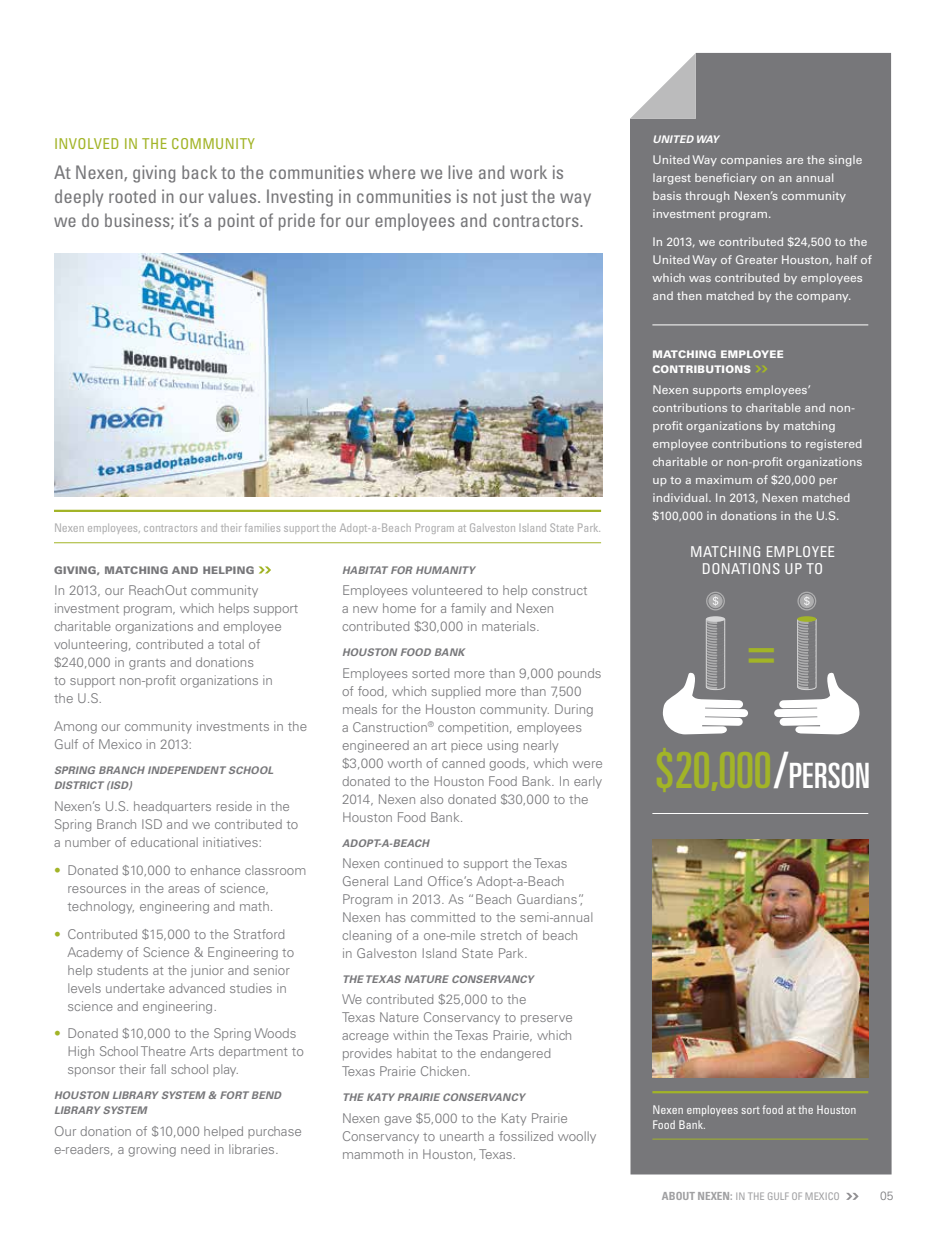
<style>
.page{position:relative;width:945px;height:1242px;background:#fff}
.page>*{position:absolute;margin:0;border:0;box-sizing:border-box;transform-origin:0 0}
.t1{font:ultra-condensed 49.8px "Univers LT Std";color:#a2b427}
.t2{font:condensed 18.75px/24px "Univers LT Std";color:#77777a}
.t3{font:condensed 15px/16.8px "Univers LT Std";letter-spacing:.025em;color:#fff;text-align:center}
.t4{font:condensed 15px "Univers LT Std";letter-spacing:.025em;color:#a2b427}
.t5{font:300 13.5px/18px "Univers LT Std";color:#77777a}
.t6{font:12px/18px "Univers LT Std";color:#fff}
.t7{font:condensed 12px "Univers LT Std";letter-spacing:-.01em;color:#aeaeaf}
.t8{font:condensed 12px/15px "Univers LT Std";color:#fff}
.t9{font:300 12px "Univers LT Std";color:#77777a}
.t10{font:italic 700 10.5px/15px "Univers LT Std";letter-spacing:.025em;color:#77777a}
.t11{font:900 10.5px/15px "Univers LT Std";letter-spacing:.025em;color:#fff}
.t12{font:condensed 10.5px "Univers LT Std";color:#a0a0a2}
.t13{font:900 10.5px "Univers LT Std";letter-spacing:.025em;color:#77777a}
.t14{font:italic 700 10.5px "Univers LT Std";letter-spacing:.025em;color:#fff}
.s1{color:#a2b427}
.s2{color:#fff}
.s3{font-size:34.95px;color:#fff}
.s4{font-weight:700;font-size:11.25px}
</style>
<div class="page">
<svg style="left:846px;top:1193px;width:13px;height:7px"></svg>
<svg style="left:258px;top:566px;width:13px;height:8px"></svg>
<div style="left:630px;top:53px;width:262px;height:1121px;background:#77777a"></div>
<svg style="left:630px;top:53px;width:66px;height:66px"></svg>
<img style="left:54px;top:253px;width:549px;height:243px">
<hr style="left:54px;top:510px;width:547px;height:2px;background:#a2b427">
<hr style="left:54px;top:542px;width:547px;height:1px;background:#a2b427">
<svg style="left:755px;top:365px;width:13px;height:7px"></svg>
<svg style="left:663px;top:618px;width:85px;height:116px"></svg>
<svg style="left:706px;top:592px;width:19px;height:18px"></svg>
<div style="left:708px;top:593px;width:15px;height:16px;border:1px solid #77777a;border-radius:50%"></div>
<svg style="left:713px;top:596px;width:5px;height:10px"></svg>
<div style="left:706px;top:616px;width:19px;height:6px;background:#d6d6d7;border-radius:50%"></div>
<svg style="left:774px;top:618px;width:86px;height:116px"></svg>
<svg style="left:797px;top:592px;width:19px;height:18px"></svg>
<div style="left:799px;top:593px;width:16px;height:16px;border:1px solid #77777a;border-radius:50%"></div>
<svg style="left:804px;top:596px;width:6px;height:10px"></svg>
<div style="left:797px;top:616px;width:19px;height:6px;background:#a2b427;border-radius:50%"></div>
<hr style="left:652px;top:1091px;width:216px;height:2px;background:#a2b427">
<hr style="left:652px;top:1139px;width:216px;height:1px;background:#a2b427">
<img style="left:652px;top:839px;width:216px;height:239px">
<hr style="left:652px;top:813px;width:216px;height:1px;background:#fff">
<hr style="left:652px;top:325px;width:216px;height:1px;background:#fff">
<p class="t4" style="left:54px;top:134px;width:203px">INVOLVED IN THE COMMUNITY</p>
<h2 class="t2" style="left:54px;top:160px;width:539px">At Nexen, giving back to the communities where we live and work is deeply rooted in our values. Investing in communities is not just the way we do business; it’s a point of pride for our employees and contractors.</h2>
<p class="t7" style="left:54px;top:520px;width:549px">Nexen employees, contractors and their families support the Adopt-a-Beach Program at Galveston Island State Park.</p>
<p class="t13" style="left:54px;top:564px;width:202px">GIVING, MATCHING AND HELPING</p>
<p class="t5" style="left:54px;top:582px;width:246px">In 2013, our ReachOut community investment program, which helps support charitable organizations and employee volunteering, contributed a total of $240,000 in grants and donations<br>to support non-profit organizations in<br>the U.S.</p>
<p class="t5" style="left:54px;top:718px;width:255px">Among our community investments in the<br>Gulf of Mexico in 2013:</p>
<p class="t10" style="left:54px;top:763px;width:221px">SPRING BRANCH INDEPENDENT SCHOOL<br>DISTRICT (ISD)</p>
<p class="t5" style="left:54px;top:797px;width:246px">Nexen’s U.S. headquarters reside in the<br>Spring Branch ISD and we contributed to a number of educational initiatives:</p>
<p class="t5" style="left:68px;top:861px;width:240px;text-indent:-14px"><span class="s1">•</span> Donated $10,000 to enhance classroom resources in the areas of science, technology, engineering and math.</p>
<p class="t5" style="left:68px;top:925px;width:228px;text-indent:-14px"><span class="s1">•</span> Contributed $15,000 to the Stratford Academy of Science &amp; Engineering to help students at the junior and senior levels undertake advanced studies in science and engineering.</p>
<p class="t5" style="left:68px;top:1025px;width:238px;text-indent:-14px"><span class="s1">•</span> Donated $10,000 to the Spring Woods<br>High School Theatre Arts department to sponsor their fall school play.</p>
<p class="t10" style="left:54px;top:1088px;width:229px">HOUSTON LIBRARY SYSTEM &amp; FORT BEND<br>LIBRARY SYSTEM</p>
<p class="t5" style="left:54px;top:1122px;width:249px">Our donation of $10,000 helped purchase e-readers, a growing need in libraries.</p>
<p class="t10" style="left:342px;top:563px;width:134px">HABITAT FOR HUMANITY</p>
<p class="t5" style="left:342px;top:582px;width:247px">Employees volunteered to help construct a new home for a family and Nexen contributed $30,000 in materials.</p>
<p class="t10" style="left:342px;top:645px;width:124px">HOUSTON FOOD BANK</p>
<p class="t5" style="left:342px;top:664px;width:263px">Employees sorted more than 9,000 pounds of food, which supplied more than 7,500 meals for the Houston community. During a Canstruction<sup>®</sup> competition, employees engineered an art piece using nearly $3,000 worth of canned goods, which were donated to the Houston Food Bank. In early 2014, Nexen also donated $30,000 to the Houston Food Bank.</p>
<p class="t10" style="left:342px;top:836px;width:89px">ADOPT-A-BEACH</p>
<p class="t5" style="left:342px;top:854px;width:253px">Nexen continued to support the Texas General Land Office’s Adopt-a-Beach Program in 2013. As “Beach Guardians”, Nexen has committed to the semi-annual cleaning of a one-mile stretch of beach<br>in Galveston Island State Park.</p>
<p class="t10" style="left:342px;top:972px;width:193px">THE TEXAS NATURE CONSERVANCY</p>
<p class="t5" style="left:342px;top:991px;width:232px">We contributed $25,000 to the<br>Texas Nature Conservancy to preserve acreage within the Texas Prairie, which provides habitat to the endangered Texas Prairie Chicken.</p>
<p class="t10" style="left:342px;top:1090px;width:184px">THE KATY PRAIRIE CONSERVANCY</p>
<p class="t5" style="left:342px;top:1109px;width:256px">Nexen gave $5,000 to the Katy Prairie<br>Conservancy to unearth a fossilized woolly mammoth in Houston, Texas.</p>
<p class="t14" style="left:652px;top:133px;width:68px">UNITED WAY</p>
<p class="t6" style="left:652px;top:151px;width:212px">United Way companies are the single largest beneficiary on an annual basis through Nexen’s community investment program.</p>
<p class="t6" style="left:652px;top:233px;width:221px">In 2013, we contributed $24,500 to the United Way of Greater Houston, half of which was contributed by employees and then matched by the company.</p>
<p class="t11" style="left:652px;top:347px;width:133px">MATCHING EMPLOYEE<br>CONTRIBUTIONS</p>
<p class="t6" style="left:652px;top:381px;width:212px">Nexen supports employees’ contributions to charitable and non&shy;profit organizations by matching employee contributions to registered charitable or non-profit organizations up to a maximum of $20,000 per individual. In 2013, Nexen matched $100,000 in donations in the U.S.</p>
<p class="t3" style="left:690px;top:543px;width:146px">MATCHING EMPLOYEE<br>DONATIONS UP TO</p>
<h1 class="t1" style="left:746px;top:622px;width:31px">=</h1>
<h1 class="t1" style="left:655px;top:742px;width:216px">$20,000<span class="s2">/</span><span class="s3">PERSON</span></h1>
<p class="t8" style="left:652px;top:1102px;width:205px">Nexen employees sort food at the Houston<br>Food Bank.</p>
<p class="t12" style="left:662px;top:1190px;width:180px"><span class="s4">ABOUT NEXEN:</span> IN THE GULF OF MEXICO</p>
<p class="t9" style="left:880px;top:1189px;width:15px">05</p>
</div>
